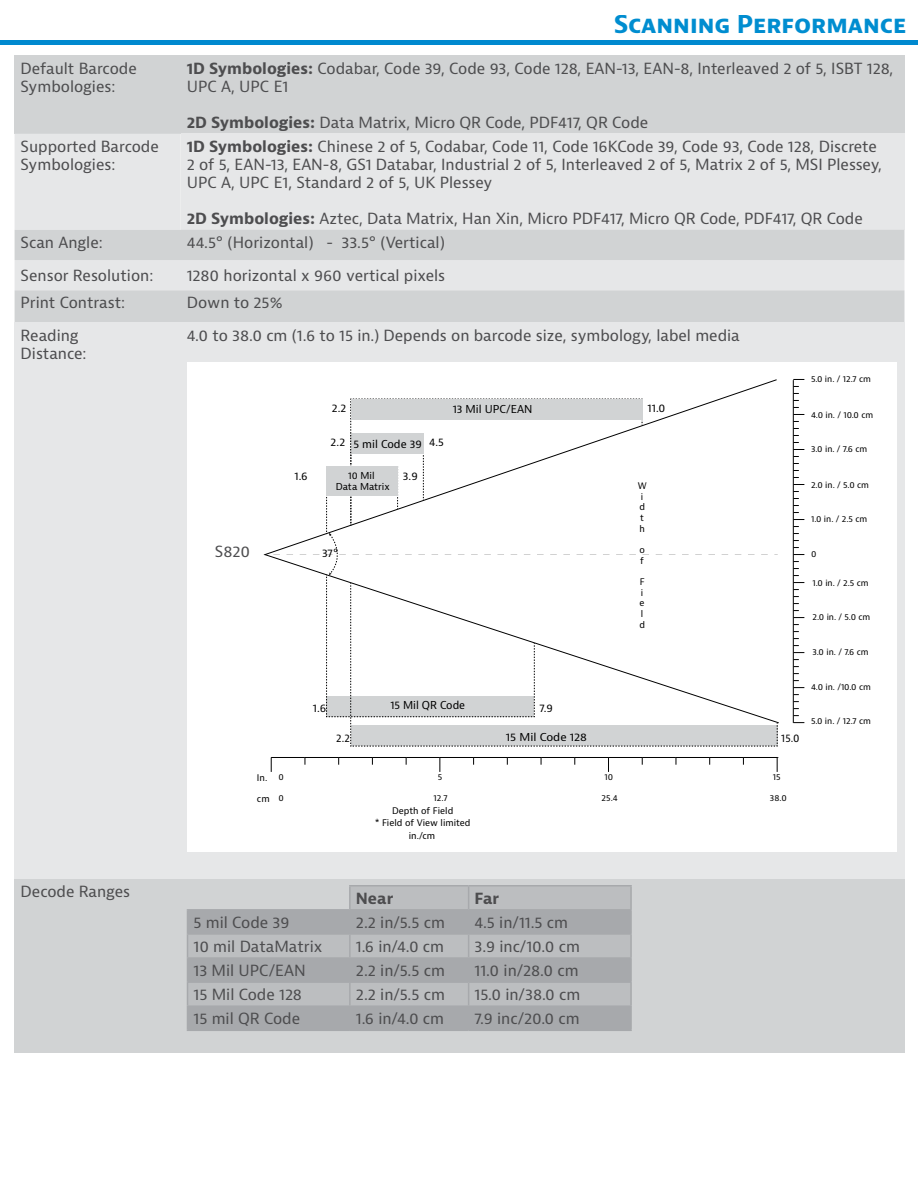
<style>
.page{position:relative;width:918px;height:1188px;background:#fff}
.page>*{position:absolute;margin:0;border:0;box-sizing:border-box;transform-origin:0 0}
.t1{font:700 24px "Bernina Sans";color:#008dd0}
.t2{font:15px/18px "Bernina Sans";color:#4d4d4f}
.t3{font:700 15px "Bernina Sans";color:#4d4d4f}
.t4{font:10.65px "Bernina Sans";color:#000}
.t5{font:10.65px "Bernina Sans";color:#000;scale:1.05 1}
.t6{font:10.65px "Bernina Sans";color:#000;scale:.93 1}
.t7{font:9.3px/11.2px "Bernina Sans";color:#000;text-align:center}
.t8{font:9px "Bernina Sans";color:#000}
.t9{font:8.85px/10.6px "Bernina Sans";color:#000}
.t10{font:8.4px "Bernina Sans";color:#000}
.s1{font-weight:700}
.s2{font-size:8.4px}
</style>
<div class="page">
<div style="left:15px;top:56px;width:166px;height:78px;background:#d1d3d4"></div>
<div style="left:181px;top:56px;width:723px;height:78px;background:#d1d3d4"></div>
<div style="left:15px;top:134px;width:889px;height:156px;background:#e6e7e8"></div>
<div style="left:181px;top:134px;width:723px;height:96px;background:#e6e7e8"></div>
<div style="left:15px;top:230px;width:889px;height:30px;background:#d1d3d4"></div>
<div style="left:15px;top:290px;width:889px;height:33px;background:#d1d3d4"></div>
<div style="left:15px;top:323px;width:166px;height:556px;background:#e6e7e8"></div>
<div style="left:181px;top:323px;width:723px;height:556px;background:#e6e7e8"></div>
<div style="left:15px;top:879px;width:166px;height:174px;background:#d1d3d4"></div>
<div style="left:181px;top:879px;width:723px;height:174px;background:#d1d3d4"></div>
<div style="left:187px;top:362px;width:710px;height:490px;background:#fff"></div>
<hr style="left:793px;top:380px;width:1px;height:343px;background:#000">
<hr style="left:271px;top:757px;width:507px;height:1px;background:#000">
<svg style="left:271px;top:757px;width:1px;height:15px"></svg>
<svg style="left:440px;top:758px;width:1px;height:14px"></svg>
<svg style="left:608px;top:757px;width:1px;height:15px"></svg>
<svg style="left:777px;top:757px;width:1px;height:15px"></svg>
<svg style="left:264px;top:379px;width:513px;height:176px"></svg>
<svg style="left:273px;top:399px;width:505px;height:348px"></svg>
<div style="left:326px;top:466px;width:71px;height:30px;background:#d1d3d4"></div>
<div style="left:351px;top:887px;width:279px;height:22px;background:#bcbec0"></div>
<svg style="left:188px;top:911px;width:442px;height:119px;background:#afb1b3"></svg>
<hr style="left:349px;top:885px;width:120px;height:2px;background:#a7a9ac">
<hr style="left:469px;top:885px;width:163px;height:2px;background:#a7a9ac">
<hr style="left:630px;top:887px;width:2px;height:22px;background:#a7a9ac">
<hr style="left:350px;top:909px;width:119px;height:2px;background:#a7a9ac">
<hr style="left:349px;top:911px;width:2px;height:22px;background:#a7a9ac">
<hr style="left:469px;top:909px;width:163px;height:2px;background:#a7a9ac">
<hr style="left:630px;top:911px;width:2px;height:22px;background:#a7a9ac">
<hr style="left:187px;top:933px;width:163px;height:2px;background:#a7a9ac">
<hr style="left:350px;top:933px;width:119px;height:2px;background:#a7a9ac">
<hr style="left:349px;top:935px;width:2px;height:22px;background:#a7a9ac">
<hr style="left:469px;top:933px;width:163px;height:2px;background:#a7a9ac">
<hr style="left:630px;top:935px;width:2px;height:22px;background:#a7a9ac">
<hr style="left:187px;top:957px;width:163px;height:2px;background:#a7a9ac">
<hr style="left:350px;top:957px;width:119px;height:2px;background:#a7a9ac">
<hr style="left:349px;top:959px;width:2px;height:22px;background:#a7a9ac">
<hr style="left:469px;top:957px;width:163px;height:2px;background:#a7a9ac">
<hr style="left:630px;top:959px;width:2px;height:22px;background:#a7a9ac">
<hr style="left:187px;top:981px;width:163px;height:2px;background:#a7a9ac">
<hr style="left:350px;top:981px;width:119px;height:2px;background:#a7a9ac">
<hr style="left:349px;top:983px;width:2px;height:22px;background:#a7a9ac">
<hr style="left:469px;top:981px;width:163px;height:2px;background:#a7a9ac">
<hr style="left:630px;top:983px;width:2px;height:22px;background:#a7a9ac">
<hr style="left:187px;top:1005px;width:163px;height:2px;background:#a7a9ac">
<svg style="left:187px;top:911px;width:1px;height:119px"></svg>
<hr style="left:350px;top:1005px;width:119px;height:2px;background:#a7a9ac">
<hr style="left:349px;top:1007px;width:2px;height:23px;background:#a7a9ac">
<hr style="left:469px;top:1005px;width:163px;height:2px;background:#a7a9ac">
<svg style="left:468px;top:887px;width:1px;height:143px"></svg>
<hr style="left:630px;top:1007px;width:2px;height:23px;background:#a7a9ac">
<hr style="left:187px;top:1030px;width:163px;height:1px;background:#a7a9ac">
<hr style="left:350px;top:1030px;width:119px;height:1px;background:#a7a9ac">
<hr style="left:469px;top:1030px;width:163px;height:1px;background:#a7a9ac">
<hr style="left:349px;top:887px;width:2px;height:22px;background:#a7a9ac">
<hr style="left:187px;top:909px;width:163px;height:2px;background:#a7a9ac">
<div style="left:0;top:40px;width:918px;height:5px;background:#0089cf"></div>
<h1 class="t1" style="left:613px;top:9px;width:295px">Scanning Performance</h1>
<p class="t2" style="left:21px;top:60px;width:118px">Default Barcode<br>Symbologies:</p>
<p class="t2" style="left:187px;top:60px;width:708px"><span class="s1">1D Symbologies:</span> Codabar, Code 39, Code 93, Code 128, EAN-13, EAN-8, Interleaved 2 of 5, ISBT 128,<br>UPC A, UPC E1</p>
<p class="t2" style="left:187px;top:114px;width:463px"><span class="s1">2D Symbologies:</span> Data Matrix, Micro QR Code, PDF417, QR Code</p>
<p class="t2" style="left:21px;top:138px;width:140px">Supported Barcode<br>Symbologies:</p>
<p class="t2" style="left:187px;top:138px;width:697px"><span class="s1">1D Symbologies:</span> Chinese 2 of 5, Codabar, Code 11, Code 16KCode 39, Code 93, Code 128, Discrete<br>2 of 5, EAN-13, EAN-8, GS1 Databar, Industrial 2 of 5, Interleaved 2 of 5, Matrix 2 of 5, MSI Plessey,<br>UPC A, UPC E1, Standard 2 of 5, UK Plessey</p>
<p class="t2" style="left:187px;top:210px;width:678px"><span class="s1">2D Symbologies:</span> Aztec, Data Matrix, Han Xin, Micro PDF417, Micro QR Code, PDF417, QR Code</p>
<p class="t2" style="left:21px;top:234px;width:84px">Scan Angle:</p>
<p class="t2" style="left:187px;top:234px;width:260px">44.5° (Horizontal) - 33.5° (Vertical)</p>
<p class="t2" style="left:21px;top:267px;width:134px">Sensor Resolution:</p>
<p class="t2" style="left:187px;top:267px;width:260px">1280 horizontal x 960 vertical pixels</p>
<p class="t2" style="left:21px;top:294px;width:106px">Print Contrast:</p>
<p class="t2" style="left:187px;top:294px;width:97px">Down to 25%</p>
<p class="t2" style="left:21px;top:327px;width:68px">Reading<br>Distance:</p>
<p class="t2" style="left:187px;top:327px;width:555px">4.0 to 38.0 cm (1.6 to 15 in.) Depends on barcode size, symbology, label media</p>
<p class="t2" style="left:215px;top:543px;width:37px">S820</p>
<p class="t4" style="left:332px;top:401px;width:16px">2.2</p>
<p class="t4" style="left:453px;top:402px;width:81px">13 Mil UPC/EAN</p>
<p class="t4" style="left:647px;top:401px;width:20px">11.0</p>
<p class="t4" style="left:331px;top:437px;width:115px">2.2 5 mil Code 39 4.5</p>
<p class="t7" style="left:336px;top:470px;width:56px">10 Mil<br>Data Matrix</p>
<p class="t4" style="left:294px;top:469px;width:15px">1.6</p>
<p class="t4" style="left:403px;top:469px;width:17px">3.9</p>
<p class="t4" style="left:322px;top:546px;width:18px">37°</p>
<p class="t9" style="left:638px;top:481px;width:11px">W i d t h</p>
<p class="t9" style="left:639px;top:545px;width:7px">o f</p>
<p class="t9" style="left:639px;top:577px;width:7px">F i e l d</p>
<p class="t4" style="left:390px;top:698px;width:76px">15 Mil QR Code</p>
<p class="t4" style="left:313px;top:701px;width:15px">1.6</p>
<p class="t4" style="left:540px;top:701px;width:15px">7.9</p>
<p class="t6" style="left:336px;top:731px;width:16px">2.2</p>
<p class="t5" style="left:506px;top:730px;width:79px">15 Mil Code 128</p>
<p class="t6" style="left:781px;top:731px;width:21px">15.0</p>
<p class="t10" style="left:811px;top:374px;width:61px">5.0 in. / 12.7 cm</p>
<p class="t10" style="left:811px;top:409px;width:64px">4.0 in. / 10.0 cm</p>
<p class="t10" style="left:811px;top:444px;width:58px">3.0 in. / 7.6 cm</p>
<p class="t10" style="left:811px;top:479px;width:59px">2.0 in. / 5.0 cm</p>
<p class="t10" style="left:811px;top:513px;width:58px">1.0 in. / 2.5 cm</p>
<p class="t10" style="left:811px;top:549px;width:7px">0</p>
<p class="t10" style="left:812px;top:577px;width:58px">1.0 in. / 2.5 cm</p>
<p class="t10" style="left:812px;top:611px;width:59px">2.0 in. / 5.0 cm</p>
<p class="t10" style="left:812px;top:647px;width:58px">3.0 in. / 7.6 cm</p>
<p class="t10" style="left:811px;top:681px;width:61px">4.0 in. /10.0 cm</p>
<p class="t10" style="left:811px;top:716px;width:61px">5.0 in. / 12.7 cm</p>
<p class="t8" style="left:257px;top:772px;width:28px">In. <span class="s2">0</span></p>
<p class="t8" style="left:257px;top:793px;width:14px">cm</p>
<p class="t10" style="left:278px;top:792px;width:7px">0</p>
<p class="t10" style="left:438px;top:771px;width:6px">5</p>
<p class="t10" style="left:433px;top:792px;width:16px">12.7</p>
<p class="t9" style="left:375px;top:805px;width:97px;line-height:11.9px;text-align:center">Depth of Field<br>* Field of View limited</p>
<p class="t8" style="left:409px;top:830px;width:28px">in./cm</p>
<p class="t10" style="left:604px;top:771px;width:10px">10</p>
<p class="t10" style="left:602px;top:792px;width:18px">25.4</p>
<p class="t10" style="left:773px;top:771px;width:9px">15</p>
<p class="t10" style="left:770px;top:792px;width:19px">38.0</p>
<p class="t2" style="left:21px;top:883px;width:111px">Decode Ranges</p>
<p class="t3" style="left:356px;top:889px;width:39px">Near</p>
<p class="t3" style="left:475px;top:889px;width:26px">Far</p>
<p class="t2" style="left:193px;top:914px;width:98px">5 mil Code 39</p>
<p class="t2" style="left:356px;top:914px;width:91px">2.2 in/5.5 cm</p>
<p class="t2" style="left:475px;top:914px;width:95px">4.5 in/11.5 cm</p>
<p class="t2" style="left:193px;top:938px;width:130px">10 mil DataMatrix</p>
<p class="t2" style="left:356px;top:938px;width:90px">1.6 in/4.0 cm</p>
<p class="t2" style="left:475px;top:938px;width:107px">3.9 inc/10.0 cm</p>
<p class="t2" style="left:193px;top:962px;width:114px">13 Mil UPC/EAN</p>
<p class="t2" style="left:356px;top:962px;width:91px">2.2 in/5.5 cm</p>
<p class="t2" style="left:475px;top:962px;width:105px">11.0 in/28.0 cm</p>
<p class="t2" style="left:193px;top:986px;width:110px">15 Mil Code 128</p>
<p class="t2" style="left:356px;top:986px;width:91px">2.2 in/5.5 cm</p>
<p class="t2" style="left:475px;top:986px;width:107px">15.0 in/38.0 cm</p>
<p class="t2" style="left:193px;top:1010px;width:108px">15 mil QR Code</p>
<p class="t2" style="left:356px;top:1010px;width:90px">1.6 in/4.0 cm</p>
<p class="t2" style="left:475px;top:1010px;width:107px">7.9 inc/20.0 cm</p>
</div>
